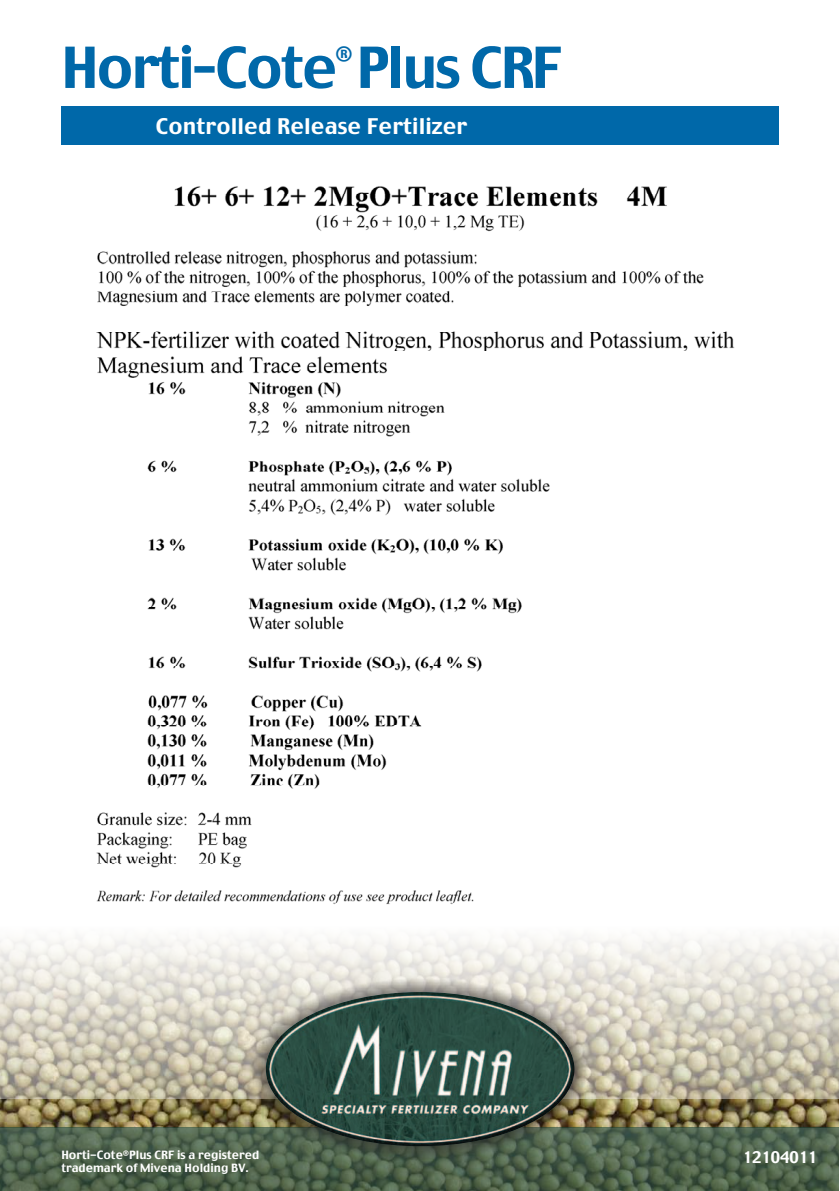
<style>
.page{position:relative;width:840px;height:1191px;background:#fff}
.page>*{position:absolute;margin:0;border:0;box-sizing:border-box;transform-origin:0 0}
.t1{font:56px "Charcoal";letter-spacing:-.04em;color:#0068a9}
.t2{font:52.4px "Charcoal";letter-spacing:-.04em;color:#0068a9}
.t3{font:23.8px "Charcoal";color:#0068a9}
.t4{font:21.4px "Charcoal";letter-spacing:.005em;color:#fff}
.t5{font:16px "Charcoal";color:#fff}
.t6{font:11.4px/13.6px "Charcoal";color:#fff}
</style>
<div class="page">
<img style="left:61px;top:106px;width:718px;height:799px">
<img style="left:0;top:937px;width:838px;height:162px">
<img style="left:0;top:1099px;width:838px;height:28px">
<svg style="left:0;top:1127px;width:838px;height:64px;background:#4e624b"></svg>
<div style="left:61px;top:107px;width:717px;height:38px;background:#0068a9"></div>
<svg style="left:251px;top:978px;width:337px;height:182px;background:#989c8b"></svg>
<img style="left:266px;top:992px;width:308px;height:154px">
<h1 class="t1" style="left:61px;top:31px;width:502px">Horti-Cote Plus CRF</h1>
<h3 class="t3" style="left:335px;top:38px;width:19px">®</h3>
<h2 class="t2" style="left:78px;top:42px;width:469px">Horti-Cote Plus CRF</h2>
<h3 class="t4" style="left:156px;top:112px;width:312px">Controlled Release Fertilizer</h3>
<p class="t6" style="left:61px;top:1147px;width:199px">Horti-Cote<sup>®</sup>Plus CRF is a registered trademark of Mivena Holding BV.</p>
<h3 class="t5" style="left:742px;top:1147px;width:76px">12104011</h3>
</div>
